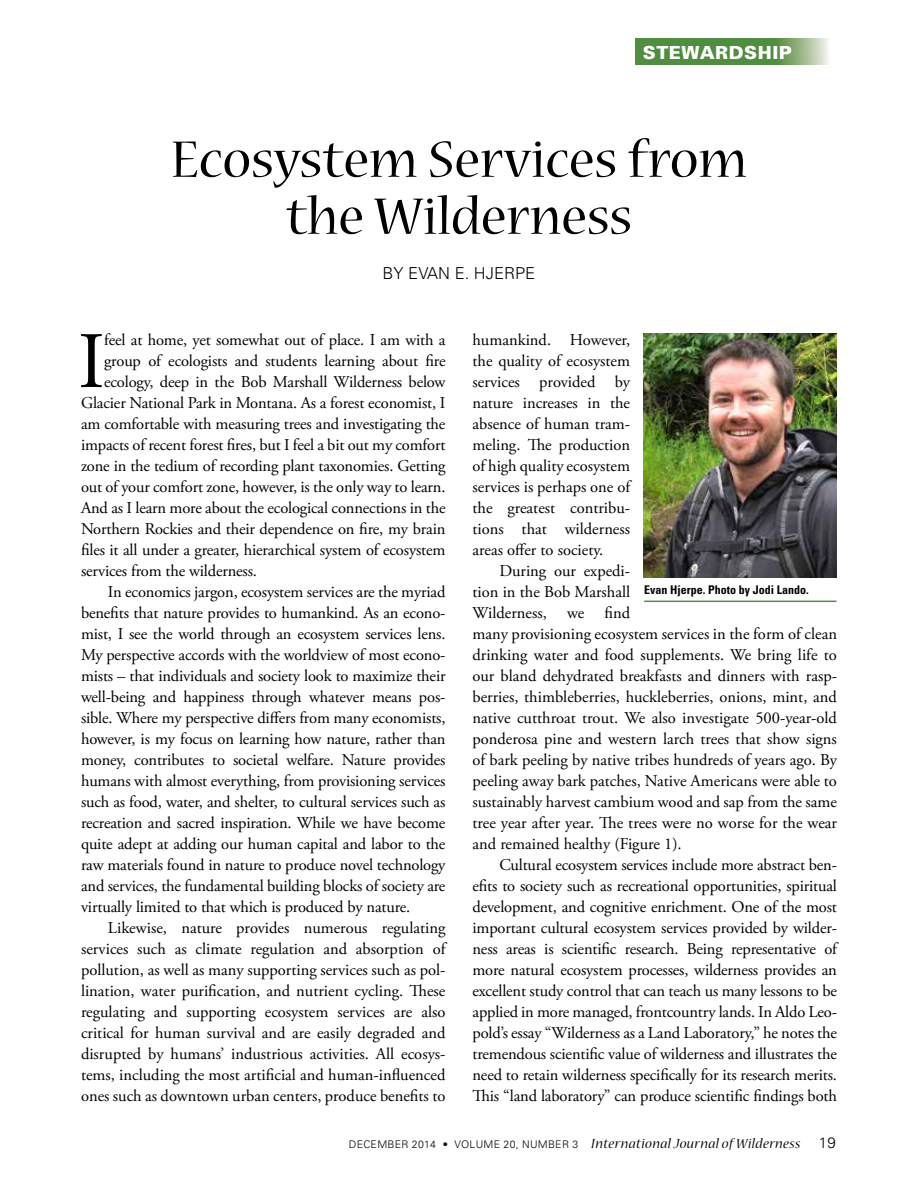
<style>
.page{position:relative;width:918px;height:1188px;background:#fff}
.page>*{position:absolute;margin:0;border:0;box-sizing:border-box;transform-origin:0 0}
.t1{font:79.8px "Adobe Garamond Pro";color:#000}
.t2{font:57px/57px "Nueva Std";color:#000;text-align:center}
.t3{font:900 18px "Univers";letter-spacing:.03em;color:#fff}
.t4{font:16.5px/21px "Adobe Garamond Pro";letter-spacing:-.01em;color:#000;text-align:justify}
.t5{font:300 16.5px "Univers";color:#000}
.t6{font:italic 15px "Nueva Std";letter-spacing:.025em;color:#000}
.t7{font:700 condensed 12px "Univers";color:#000}
.s1{font-family:"Univers";font-weight:300;font-style:normal;font-size:10.5px}
.s2{font-family:"Univers";font-weight:300;font-style:normal}
</style>
<div class="page">
<svg style="left:636px;top:39px;width:193px;height:26px;background:#679956"></svg>
<img style="left:644px;top:333px;width:193px;height:244px">
<hr style="left:644px;top:601px;width:192px;height:1px;background:#508e40">
<p class="t3" style="left:643px;top:41px;width:151px">STEWARDSHIP</p>
<h2 class="t2" style="left:171px;top:134px;width:578px">Ecosystem Services from the Wilderness</h2>
<p class="t5" style="left:383px;top:263px;width:154px">BY EVAN E. HJERPE</p>
<h1 class="t1" style="left:78px;top:314px;width:28px">I</h1>
<p class="t4" style="left:104px;top:330px;width:343px">feel at home, yet somewhat out of place. I am with a</p>
<p class="t4" style="left:104px;top:351px;width:343px">group of ecologists and students learning about fire</p>
<p class="t4" style="left:104px;top:372px;width:343px">ecology, deep in the Bob Marshall Wilderness below</p>
<p class="t4" style="left:81px;top:393px;width:366px">Glacier National Park in Montana. As a forest economist, I</p>
<p class="t4" style="left:81px;top:414px;width:366px">am comfortable with measuring trees and investigating the</p>
<p class="t4" style="left:81px;top:435px;width:366px">impacts of recent forest fires, but I feel a bit out my comfort</p>
<p class="t4" style="left:81px;top:456px;width:366px">zone in the tedium of recording plant taxonomies. Getting</p>
<p class="t4" style="left:81px;top:477px;width:366px">out of your comfort zone, however, is the only way to learn.</p>
<p class="t4" style="left:81px;top:498px;width:366px">And as I learn more about the ecological connections in the</p>
<p class="t4" style="left:81px;top:519px;width:366px">Northern Rockies and their dependence on fire, my brain</p>
<p class="t4" style="left:81px;top:540px;width:366px">files it all under a greater, hierarchical system of ecosystem</p>
<p class="t4" style="left:81px;top:561px;width:178px">services from the wilderness.</p>
<p class="t4" style="left:108px;top:582px;width:339px">In economics jargon, ecosystem services are the myriad</p>
<p class="t4" style="left:81px;top:603px;width:366px">benefits that nature provides to humankind. As an econo-</p>
<p class="t4" style="left:81px;top:624px;width:366px">mist, I see the world through an ecosystem services lens.</p>
<p class="t4" style="left:81px;top:645px;width:366px">My perspective accords with the worldview of most econo-</p>
<p class="t4" style="left:81px;top:666px;width:366px">mists – that individuals and society look to maximize their</p>
<p class="t4" style="left:81px;top:687px;width:366px">well-being and happiness through whatever means pos-</p>
<p class="t4" style="left:81px;top:708px;width:366px">sible. Where my perspective differs from many economists,</p>
<p class="t4" style="left:81px;top:729px;width:366px">however, is my focus on learning how nature, rather than</p>
<p class="t4" style="left:81px;top:750px;width:366px">money, contributes to societal welfare. Nature provides</p>
<p class="t4" style="left:81px;top:771px;width:366px">humans with almost everything, from provisioning services</p>
<p class="t4" style="left:81px;top:792px;width:366px">such as food, water, and shelter, to cultural services such as</p>
<p class="t4" style="left:81px;top:813px;width:366px">recreation and sacred inspiration. While we have become</p>
<p class="t4" style="left:81px;top:834px;width:366px">quite adept at adding our human capital and labor to the</p>
<p class="t4" style="left:81px;top:855px;width:366px">raw materials found in nature to produce novel technology</p>
<p class="t4" style="left:81px;top:876px;width:366px">and services, the fundamental building blocks of society are</p>
<p class="t4" style="left:81px;top:897px;width:331px">virtually limited to that which is produced by nature.</p>
<p class="t4" style="left:108px;top:918px;width:339px">Likewise, nature provides numerous regulating</p>
<p class="t4" style="left:81px;top:939px;width:366px">services such as climate regulation and absorption of</p>
<p class="t4" style="left:81px;top:960px;width:366px">pollution, as well as many supporting services such as pol-</p>
<p class="t4" style="left:81px;top:981px;width:366px">lination, water purification, and nutrient cycling. These</p>
<p class="t4" style="left:81px;top:1002px;width:366px">regulating and supporting ecosystem services are also</p>
<p class="t4" style="left:81px;top:1023px;width:366px">critical for human survival and are easily degraded and</p>
<p class="t4" style="left:81px;top:1044px;width:366px">disrupted by humans’ industrious activities. All ecosys-</p>
<p class="t4" style="left:81px;top:1065px;width:366px">tems, including the most artificial and human-influenced</p>
<p class="t4" style="left:81px;top:1086px;width:366px">ones such as downtown urban centers, produce benefits to</p>
<p class="t4" style="left:472px;top:330px;width:159px">humankind. However, the quality of ecosystem services provided by nature increases in the absence of human tram&shy;meling. The production of high quality ecosystem services is perhaps one of the greatest contribu&shy;tions that wilderness areas offer to society.</p>
<p class="t4" style="left:472px;top:561px;width:366px;text-align:left;text-indent:27px">During our expedi-<br>tion in the Bob Marshall<br>Wilderness, we find<br>many provisioning ecosystem services in the form of clean drinking water and food supplements. We bring life to our bland dehydrated breakfasts and dinners with rasp&shy;berries, thimbleberries, huckleberries, onions, mint, and native cutthroat trout. We also investigate 500-year-old ponderosa pine and western larch trees that show signs of bark peeling by native tribes hundreds of years ago. By peeling away bark patches, Native Americans were able to sustainably harvest cambium wood and sap from the same tree year after year. The trees were no worse for the wear and remained healthy (Figure 1).</p>
<p class="t4" style="left:472px;top:855px;width:366px;text-indent:27px">Cultural ecosystem services include more abstract ben&shy;efits to society such as recreational opportunities, spiritual development, and cognitive enrichment. One of the most important cultural ecosystem services provided by wilder&shy;ness areas is scientific research. Being representative of more natural ecosystem processes, wilderness provides an excellent study control that can teach us many lessons to be applied in more managed, frontcountry lands. In Aldo Leo&shy;pold’s essay “Wilderness as a Land Laboratory,” he notes the tremendous scientific value of wilderness and illustrates the need to retain wilderness specifically for its research merits.<br>This “land laboratory” can produce scientific findings both</p>
<p class="t7" style="left:644px;top:582px;width:166px">Evan Hjerpe. Photo by Jodi Lando.</p>
<p class="t6" style="left:349px;top:1137px;width:489px"><span class="s1">DECEMBER 2014 • VOLUME 20, NUMBER 3</span> International Journal of Wilderness <span class="s2">19</span></p>
</div>
